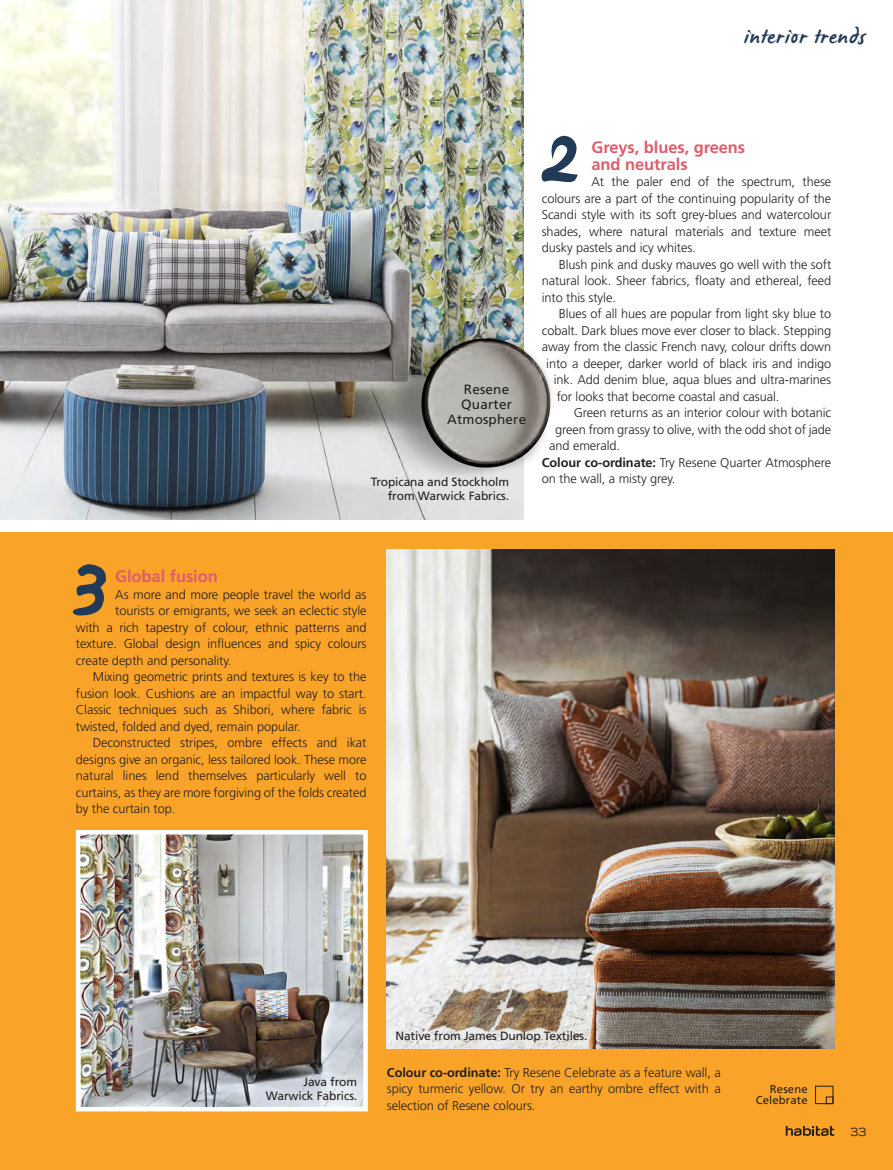
<style>
.page{position:relative;width:893px;height:1170px;background:#fff}
.page>*{position:absolute;margin:0;border:0;box-sizing:border-box;transform-origin:0 0}
.t1{font:98.55px "James Paul";color:#213a57}
.t2{font:21px "James Paul";letter-spacing:.035em;color:#213a57}
.t3{font:700 16.5px/16.5px "Frutiger";letter-spacing:-.005em;color:#de5d6c}
.t4{font:13.5px/15px "Frutiger";letter-spacing:.015em;color:#231f20;text-align:center}
.t5{font:300 12.75px/16.5px "Frutiger";letter-spacing:-.005em;color:#231f20;text-align:justify}
.t6{font:12px/14.2px "Frutiger";letter-spacing:-.01em;color:#231f20;text-align:right}
.t7{font:11.25px/11.2px "Frutiger";letter-spacing:.015em;color:#231f20;text-align:right}
.t8{font:expanded 11.25px "Trade Gothic LH";color:#231f20}
.s1{font-weight:700}
</style>
<div class="page">
<div style="left:0;top:532px;width:893px;height:637px;background:#f9a328"></div>
<img style="left:0;top:0;width:523px;height:519px">
<img style="left:387px;top:549px;width:447px;height:499px">
<img style="left:81px;top:835px;width:282px;height:271px">
<div style="left:76px;top:830px;width:292px;height:281px;border:4px solid #fff"></div>
<img style="left:371px;top:309px;width:181px;height:173px">
<div style="left:815px;top:1085px;width:18px;height:18px;border:1px solid #231f20"></div>
<div style="left:826px;top:1096px;width:7px;height:7px;border:1px solid #231f20"></div>
<svg style="left:786px;top:1125px;width:48px;height:10px"></svg>
<h2 class="t2" style="left:743px;top:26px;width:123px">interior trends</h2>
<p class="t4" style="left:447px;top:381px;width:81px">Resene<br>Quarter<br>Atmosphere</p>
<p class="t6" style="left:371px;top:474px;width:140px">Tropicana and Stockholm from Warwick Fabrics.</p>
<h1 class="t1" style="left:537px;top:102px;width:42px">2</h1>
<p class="t3" style="left:591px;top:139px;width:155px">Greys, blues, greens and neutrals</p>
<p class="t5" style="left:542px;top:173px;width:291px;text-indent:50px">At the paler end of the spectrum, these colours are a part of the continuing popularity of the Scandi style with its soft grey-blues and watercolour shades, where natural materials and texture meet dusky pastels and icy whites.</p>
<p class="t5" style="left:542px;top:256px;width:291px;text-indent:17px">Blush pink and dusky mauves go well with the soft natural look. Sheer fabrics, floaty and ethereal, feed into this style.</p>
<p class="t5" style="left:559px;top:305px;width:274px">Blues of all hues are popular from light sky blue to</p>
<p class="t5" style="left:542px;top:322px;width:291px">cobalt. Dark blues move ever closer to black. Stepping</p>
<p class="t5" style="left:542px;top:338px;width:291px">away from the classic French navy, colour drifts down</p>
<p class="t5" style="left:546px;top:355px;width:286px">into a deeper, darker world of black iris and indigo</p>
<p class="t5" style="left:554px;top:371px;width:279px">ink. Add denim blue, aqua blues and ultra-marines</p>
<p class="t5" style="left:557px;top:388px;width:224px">for looks that become coastal and casual.</p>
<p class="t5" style="left:574px;top:404px;width:259px">Green returns as an interior colour with botanic</p>
<p class="t5" style="left:555px;top:421px;width:277px">green from grassy to olive, with the odd shot of jade</p>
<p class="t5" style="left:549px;top:437px;width:72px">and emerald.</p>
<p class="t5" style="left:542px;top:454px;width:291px"><span class="s1">Colour co-ordinate:</span> Try Resene Quarter Atmosphere</p>
<p class="t5" style="left:542px;top:470px;width:135px">on the wall, a misty grey.</p>
<h1 class="t1" style="left:67px;top:532px;width:41px">3</h1>
<p class="t3" style="left:115px;top:568px;width:104px">Global fusion</p>
<p class="t5" style="left:115px;top:586px;width:253px">As more and more people travel the world as</p>
<p class="t5" style="left:115px;top:602px;width:253px">tourists or emigrants, we seek an eclectic style</p>
<p class="t5" style="left:76px;top:619px;width:292px">with a rich tapestry of colour, ethnic patterns and</p>
<p class="t5" style="left:76px;top:635px;width:292px">texture. Global design influences and spicy colours</p>
<p class="t5" style="left:76px;top:652px;width:157px">create depth and personality.</p>
<p class="t5" style="left:93px;top:668px;width:275px">Mixing geometric prints and textures is key to the</p>
<p class="t5" style="left:76px;top:685px;width:292px">fusion look. Cushions are an impactful way to start.</p>
<p class="t5" style="left:76px;top:701px;width:292px">Classic techniques such as Shibori, where fabric is</p>
<p class="t5" style="left:76px;top:718px;width:226px">twisted, folded and dyed, remain popular.</p>
<p class="t5" style="left:93px;top:734px;width:275px">Deconstructed stripes, ombre effects and ikat</p>
<p class="t5" style="left:76px;top:751px;width:292px">designs give an organic, less tailored look. These more</p>
<p class="t5" style="left:76px;top:767px;width:292px">natural lines lend themselves particularly well to</p>
<p class="t5" style="left:76px;top:784px;width:292px">curtains, as they are more forgiving of the folds created</p>
<p class="t5" style="left:76px;top:800px;width:101px">by the curtain top.</p>
<p class="t6" style="left:266px;top:1074px;width:93px">Java from<br>Warwick Fabrics.</p>
<p class="t6" style="left:395px;top:1028px;width:193px">Native from James Dunlop Textiles.</p>
<p class="t5" style="left:387px;top:1063px;width:335px"><span class="s1">Colour co-ordinate:</span> Try Resene Celebrate as a feature wall, a spicy turmeric yellow. Or try an earthy ombre effect with a selection of Resene colours.</p>
<p class="t7" style="left:756px;top:1082px;width:53px">Resene<br>Celebrate</p>
<p class="t8" style="left:850px;top:1124px;width:18px">33</p>
</div>
